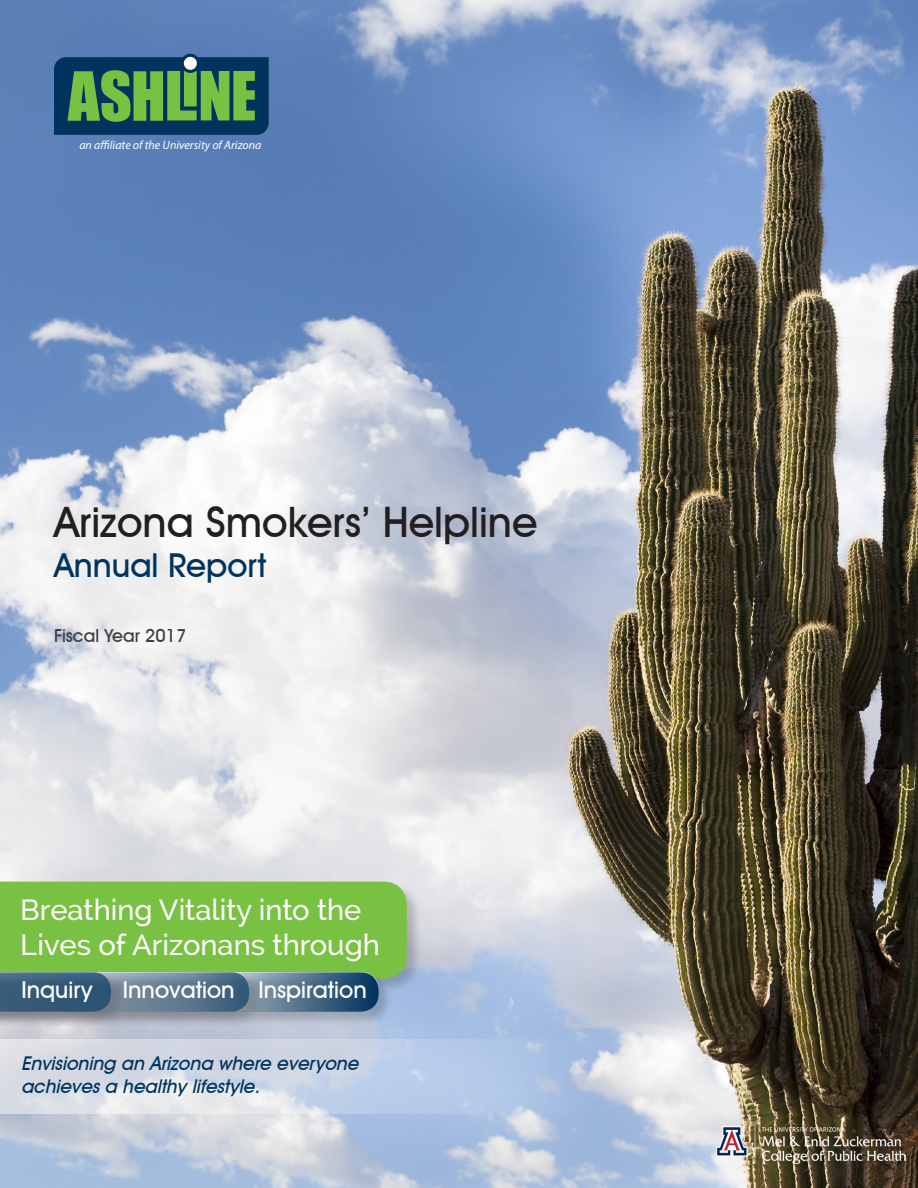
<style>
.page{position:relative;width:918px;height:1188px;background:#fff}
.page>*{position:absolute;margin:0;border:0;box-sizing:border-box;transform-origin:0 0}
.t1{font:500 42px "Avant Garde IT Cby BT";color:#231f20}
.t2{font:500 33px "Avant Garde IT Cby BT";color:#00345e}
.t3{font:500 29.1px/35px "Raleway";color:#fff}
.t4{font:500 23.4px "Avant Garde IT Cby BT";color:#fff}
.t5{font:italic 500 18.9px/22.8px "Avant Garde IT Cby BT";color:#00345e}
.t6{font:500 18px "Avant Garde IT Cby BT";color:#3e3e3f}
.t7{font:italic 12px "Myriad Pro";color:#fff}
</style>
<div class="page">
<img style="left:0;top:0;width:918px;height:1188px">
<img style="left:716px;top:1127px;width:190px;height:36px">
<svg style="left:0;top:1039px;width:601px;height:75px"></svg>
<div style="left:0;top:881px;width:423px;height:114px;background:#231f20;opacity:.23"></div>
<div style="left:0;top:972px;width:394px;height:55px;background:#231f20;opacity:.23"></div>
<div style="left:0;top:972px;width:264px;height:55px;background:#231f20;opacity:.23"></div>
<div style="left:0;top:972px;width:126px;height:55px;background:#231f20;opacity:.23"></div>
<svg style="left:0;top:882px;width:407px;height:130px"></svg>
<svg style="left:54px;top:54px;width:215px;height:81px"></svg>
<p class="t7" style="left:79px;top:137px;width:184px">an affiliate of the University of Arizona</p>
<h1 class="t1" style="left:54px;top:497px;width:485px">Arizona Smokers’ Helpline</h1>
<h2 class="t2" style="left:54px;top:545px;width:214px">Annual Report</h2>
<p class="t6" style="left:54px;top:624px;width:134px">Fiscal Year 2017</p>
<h3 class="t3" style="left:20px;top:893px;width:361px">Breathing Vitality into the<br>Lives of Arizonans through</h3>
<p class="t4" style="left:22px;top:975px;width:73px">Inquiry</p>
<p class="t4" style="left:123px;top:975px;width:245px">Innovation Inspiration</p>
<p class="t5" style="left:21px;top:1052px;width:344px">Envisioning an Arizona where everyone achievesa healthy lifestyle.</p>
</div>
